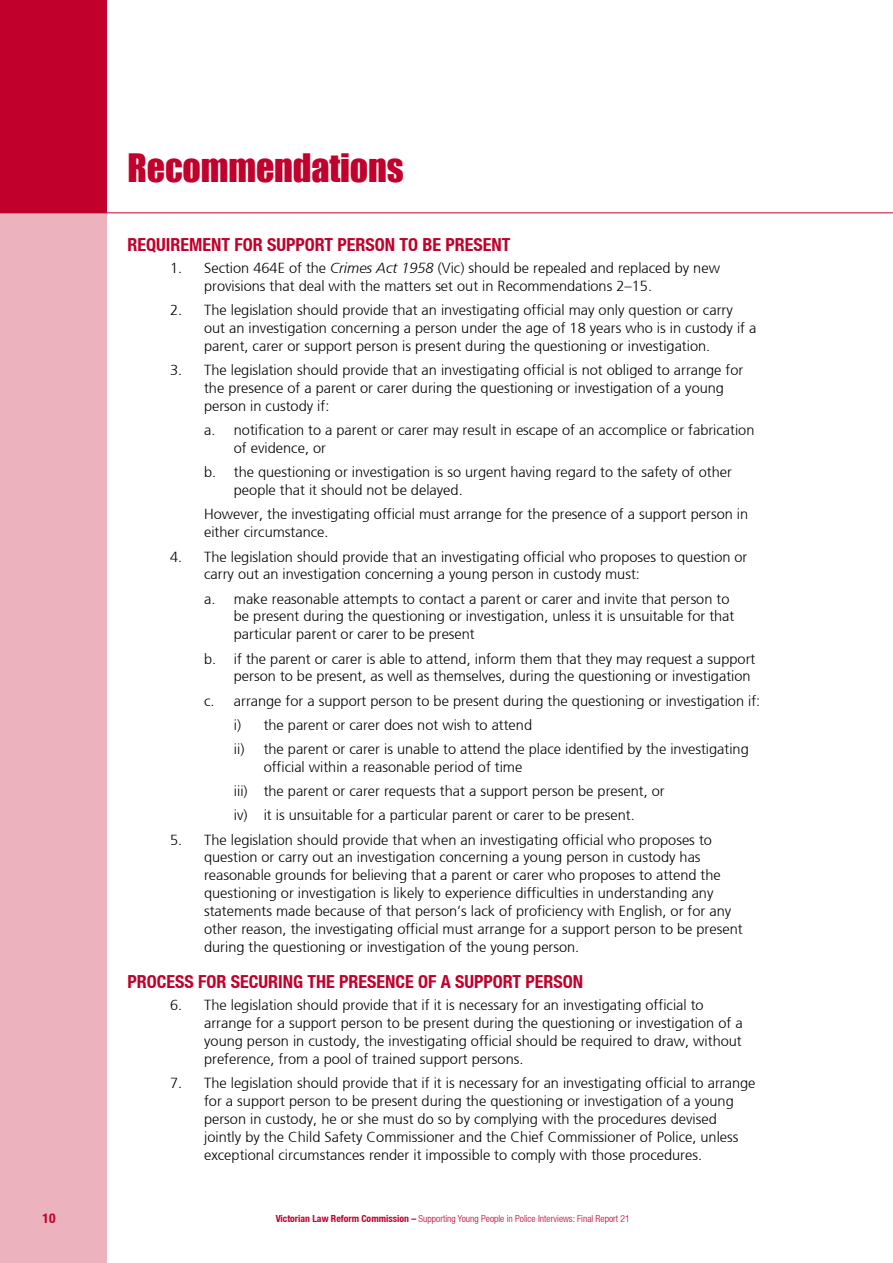
<style>
.page{position:relative;width:893px;height:1263px;background:#fff}
.page>*{position:absolute;margin:0;border:0;box-sizing:border-box;transform-origin:0 0}
.t1{font:36px "Impact";letter-spacing:-.005em;color:#c1002b}
.t2{font:700 condensed 18px "Helvetica Neue LT";color:#c1002b}
.t3{font:300 14.55px/17.9px "Frutiger";color:#000}
.t4{font:700 condensed 13.5px "Helvetica Neue LT";color:#c1002b}
.t5{font:300 condensed 9.75px "Helvetica Neue LT";color:#c1002b}
.s1{font-style:italic}
.s2{font-weight:700}
</style>
<div class="page">
<div style="left:0;top:0;width:106px;height:1263px;background:#ecb3bf"></div>
<div style="left:0;top:0;width:106px;height:213px;background:#c1002b"></div>
<hr style="left:0;top:213px;width:893px;height:1px;background:#c1002b">
<h1 class="t1" style="left:128px;top:139px;width:278px">Recommendations</h1>
<p class="t2" style="left:128px;top:234px;width:384px">REQUIREMENT FOR SUPPORT PERSON TO BE PRESENT</p>
<p class="t3" style="left:204px;top:260px;width:517px;text-indent:-34px">1. Section 464E of the <span class="s1">Crimes Act 1958</span> (Vic) should be repealed and replaced by new provisions that deal with the matters set out in Recommendations 2–15.</p>
<p class="t3" style="left:204px;top:302px;width:554px;text-indent:-34px">2. The legislation should provide that an investigating official may only question or carry out an investigation concerning a person under the age of 18 years who is in custody if a parent, carer or support person is present during the questioning or investigation.</p>
<p class="t3" style="left:204px;top:362px;width:541px;text-indent:-34px">3. The legislation should provide that an investigating official is not obliged to arrange for the presence of a parent or carer during the questioning or investigation of a young person in custody if:</p>
<p class="t3" style="left:234px;top:421px;width:522px;text-indent:-30px">a. notification to a parent or carer may result in escape of an accomplice or fabrication of evidence, or</p>
<p class="t3" style="left:234px;top:464px;width:500px;text-indent:-30px">b. the questioning or investigation is so urgent having regard to the safety of other people that it should not be delayed.</p>
<p class="t3" style="left:204px;top:506px;width:546px">However, the investigating official must arrange for the presence of a support person in either circumstance.</p>
<p class="t3" style="left:204px;top:548px;width:545px;text-indent:-34px">4. The legislation should provide that an investigating official who proposes to question or carry out an investigation concerning a young person in custody must:</p>
<p class="t3" style="left:234px;top:590px;width:502px;text-indent:-30px">a. make reasonable attempts to contact a parent or carer and invite that person to be present during the questioning or investigation, unless it is unsuitable for that particular parent or carer to be present</p>
<p class="t3" style="left:234px;top:650px;width:523px;text-indent:-30px">b. if the parent or carer is able to attend, inform them that they may request a support person to be present, as well as themselves, during the questioning or investigation</p>
<p class="t3" style="left:234px;top:689px;width:528px;line-height:24.3px;text-indent:-30px">c. arrange for a support person to be present during the questioning or investigation if: i) the parent or carer does not wish to attend<br>ii) the parent or carer is unable to attend the place identified by the investigating</p>
<p class="t3" style="left:234px;top:755px;width:432px;line-height:24.3px;text-indent:30px">official within a reasonable period of time<br>iii) the parent or carer requests that a support person be present, or iv) it is unsuitable for a particular parent or carer to be present.</p>
<p class="t3" style="left:204px;top:831px;width:540px;text-indent:-34px">5. The legislation should provide that when an investigating official who proposes to question or carry out an investigation concerning a young person in custody has reasonable grounds for believing that a parent or carer who proposes to attend the questioning or investigation is likely to experience difficulties in understanding any statements made because of that person’s lack of proficiency with English, or for any other reason, the investigating official must arrange for a support person to be present during the questioning or investigation of the young person.</p>
<p class="t2" style="left:128px;top:971px;width:457px">PROCESS FOR SECURING THE PRESENCE OF A SUPPORT PERSON</p>
<p class="t3" style="left:204px;top:996px;width:540px;text-indent:-34px">6. The legislation should provide that if it is necessary for an investigating official to arrange for a support person to be present during the questioning or investigation of a young person in custody, the investigating official should be required to draw, without preference, from a pool of trained support persons.</p>
<p class="t3" style="left:204px;top:1074px;width:553px;text-indent:-34px">7. The legislation should provide that if it is necessary for an investigating official to arrange for a support person to be present during the questioning or investigation of a young person in custody, he or she must do so by complying with the procedures devised jointly by the Child Safety Commissioner and the Chief Commissioner of Police, unless exceptional circumstances render it impossible to comply with those procedures.</p>
<p class="t4" style="left:43px;top:1210px;width:14px">10</p>
<p class="t5" style="left:276px;top:1213px;width:356px"><span class="s2">VICTORIAN LAW REFORM COMMISSION –</span> Supporting Young People in Police Interviews: Final Report 21</p>
</div>
